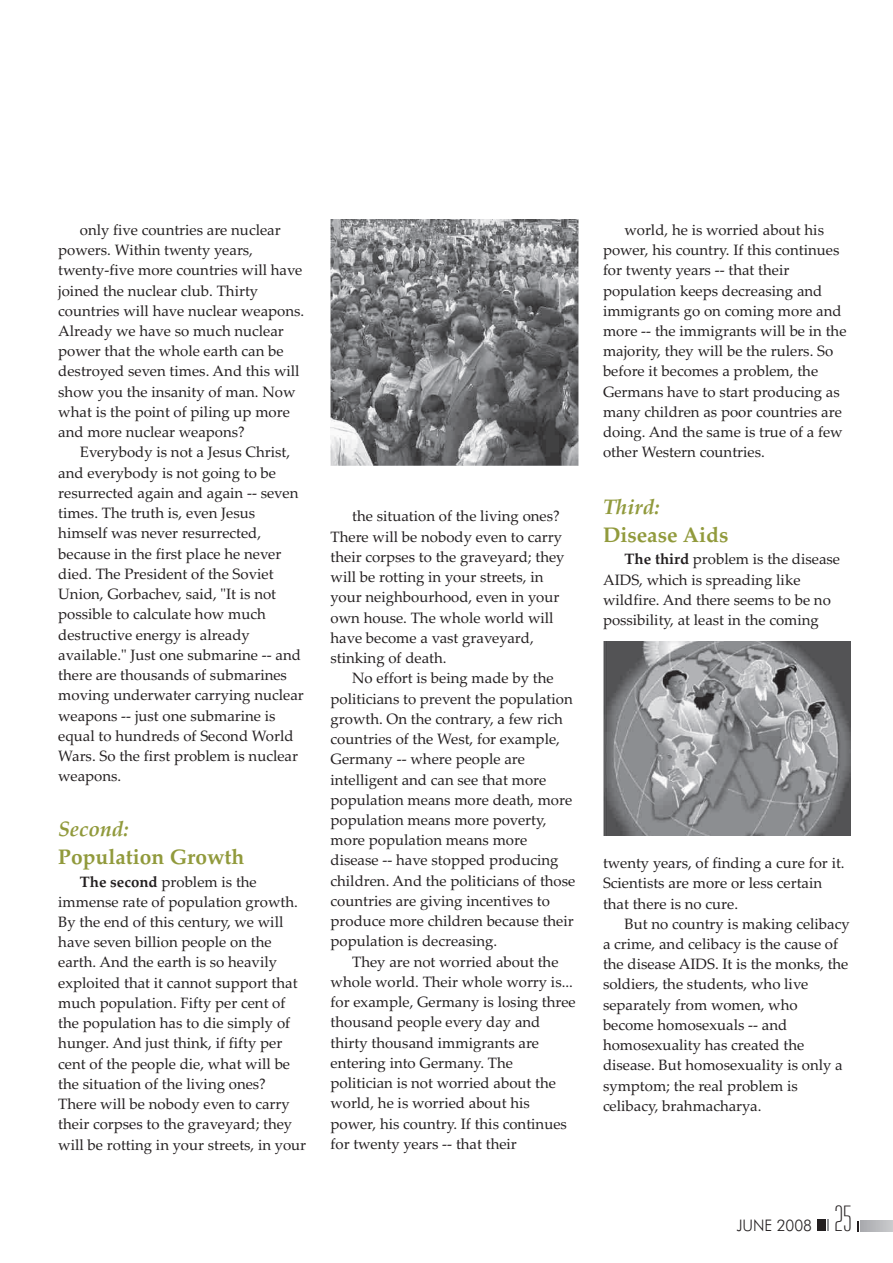
<style>
.page{position:relative;width:893px;height:1263px;background:#fff}
.page>*{position:absolute;margin:0;border:0;box-sizing:border-box;transform-origin:0 0}
.t1{font:35.4px "Huxley Vertical BT";color:#231f20;scale:.96 1}
.t2{font:700 21px "Palatino Linotype";color:#919a3c}
.t3{font:italic 700 21px "Palatino Linotype";color:#919a3c}
.t4{font:300 15.9px "Futura BT";color:#231f20;scale:.96 1}
.t5{font:15px/20.2px "Palatino Linotype";color:#231f20}
.s1{font-weight:700}
</style>
<div class="page">
<div style="left:818px;top:1219px;width:8px;height:12px;background:#231f20"></div>
<svg style="left:827px;top:1219px;width:2px;height:12px"></svg>
<svg style="left:860px;top:1221px;width:33px;height:10px"></svg>
<img style="left:603px;top:641px;width:248px;height:194px">
<img style="left:331px;top:219px;width:247px;height:246px">
<p class="t5" style="left:58px;top:221px;width:247px;text-indent:22px">only five countries are nuclear powers. Within twenty years, twenty-five more countries will have joined the nuclear club. Thirty countries will have nuclear weapons.<br>Already we have so much nuclear power that the whole earth can be destroyed seven times. And this will show you the insanity of man. Now what is the point of piling up more and more nuclear weapons?</p>
<p class="t5" style="left:58px;top:444px;width:247px;text-indent:22px">Everybody is not a Jesus Christ, and everybody is not going to be resurrected again and again -- seven times. The truth is, even Jesus himself was never resurrected, because in the first place he never died. The President of the Soviet<br>Union, Gorbachev, said, "It is not possible to calculate how much destructive energy is already available." Just one submarine -- and there are thousands of submarines moving underwater carrying nuclear weapons -- just one submarine is equal to hundreds of Second World<br>Wars. So the first problem is nuclear weapons.</p>
<h2 class="t3" style="left:58px;top:821px;width:72px">Second:</h2>
<h2 class="t2" style="left:58px;top:849px;width:188px">Population Growth</h2>
<p class="t5" style="left:58px;top:873px;width:249px;text-indent:22px"><span class="s1">The second</span> problem is the immense rate of population growth.<br>By the end of this century, we will have seven billion people on the earth. And the earth is so heavily exploited that it cannot support that much population. Fifty per cent of the population has to die simply of hunger. And just think, if fifty per cent of the people die, what will be the situation of the living ones?<br>There will be nobody even to carry their corpses to the graveyard; they will be rotting in your streets, in your</p>
<p class="t5" style="left:331px;top:508px;width:236px;text-indent:22px">the situation of the living ones?<br>There will be nobody even to carry their corpses to the graveyard; they will be rotting in your streets, in your neighbourhood, even in your own house. The whole world will have become a vast graveyard, stinking of death.</p>
<p class="t5" style="left:331px;top:670px;width:246px;text-indent:22px">No effort is being made by the politicians to prevent the population growth. On the contrary, a few rich countries of the West, for example, Germany -- where people are intelligent and can see that more population means more death, more population means more poverty, more population means more disease -- have stopped producing children. And the politicians of those countries are giving incentives to produce more children because their population is decreasing.</p>
<p class="t5" style="left:331px;top:953px;width:247px;text-indent:22px">They are not worried about the whole world. Their whole worry is... for example, Germany is losing three thousand people every day and thirty thousand immigrants are entering into Germany. The politician is not worried about the world, he is worried about his power, his country. If this continues for twenty years -- that their</p>
<p class="t5" style="left:603px;top:221px;width:245px;text-indent:22px">world, he is worried about his power, his country. If this continues for twenty years -- that their population keeps decreasing and immigrants go on coming more and more -- the immigrants will be in the majority, they will be the rulers. So before it becomes a problem, the<br>Germans have to start producing as many children as poor countries are doing. And the same is true of a few other Western countries.</p>
<h2 class="t3" style="left:603px;top:499px;width:58px">Third:</h2>
<h2 class="t2" style="left:603px;top:527px;width:127px">Disease Aids</h2>
<p class="t5" style="left:603px;top:551px;width:239px;text-indent:22px"><span class="s1">The third</span> problem is the disease<br>AIDS, which is spreading like wildfire. And there seems to be no possibility, at least in the coming</p>
<p class="t5" style="left:603px;top:854px;width:243px">twenty years, of finding a cure for it.<br>Scientists are more or less certain that there is no cure.</p>
<p class="t5" style="left:603px;top:915px;width:248px;text-indent:22px">But no country is making celibacy a crime, and celibacy is the cause of the disease AIDS. It is the monks, the soldiers, the students, who live separately from women, who become homosexuals -- and homosexuality has created the disease. But homosexuality is only a symptom; the real problem is celibacy, brahmacharya.</p>
<p class="t4" style="left:737px;top:1219px;width:80px">JUNE 2008</p>
<h1 class="t1" style="left:835px;top:1204px;width:20px">25</h1>
</div>
